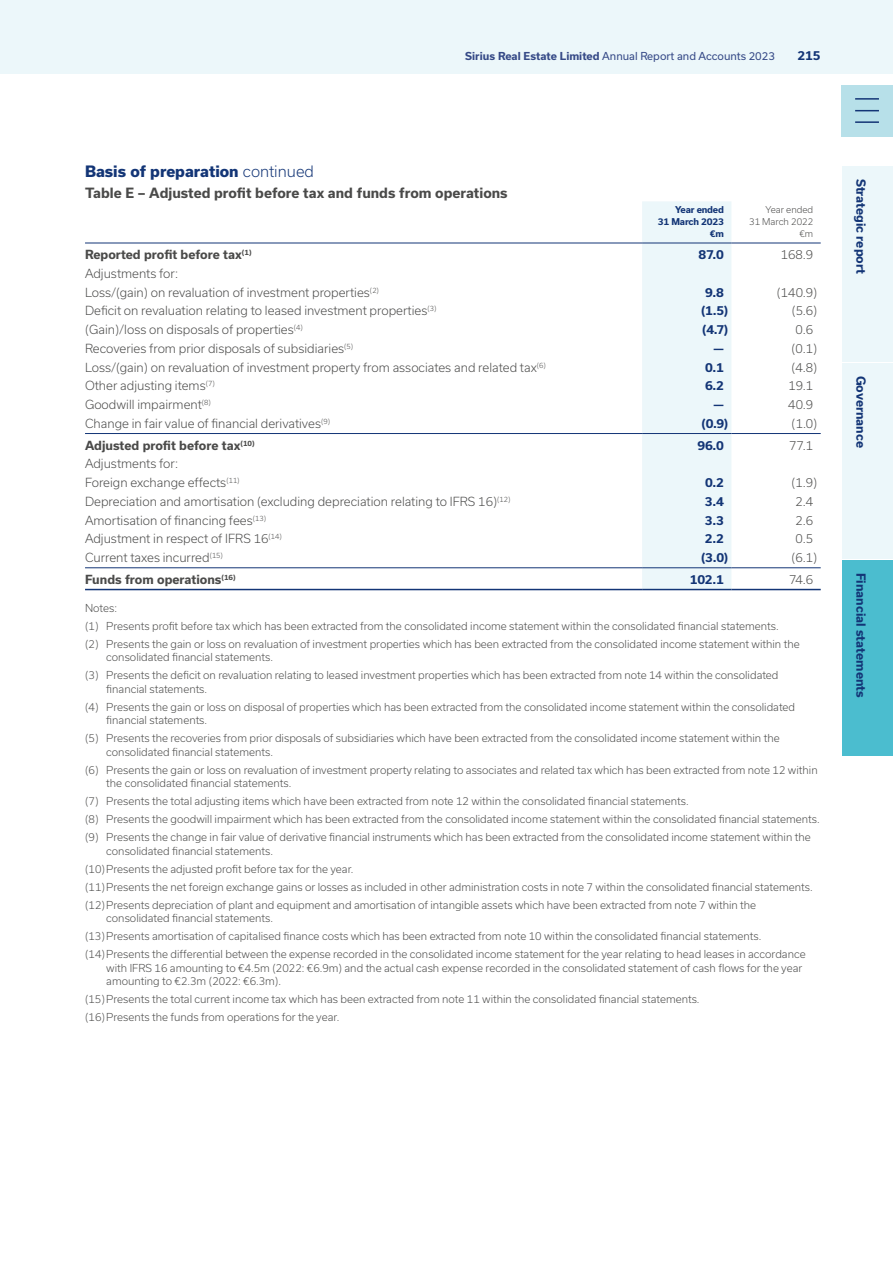
<style>
.page{position:relative;width:893px;height:1263px;background:#fff}
.page>*{position:absolute;margin:0;border:0;box-sizing:border-box;transform-origin:0 0}
.t1{font:800 15px "Usual";color:#133576}
.t2{font:700 13.5px "Usual";color:#4a4a49}
.t3{font:300 12px/18.8px "Usual";color:#4a4a49}
.t4{font:700 12px "Usual";color:#133576}
.t5{font:700 12px "Usual";color:#4a4a49}
.t6{font:300 10.5px/18px "Usual";color:#4a4a49}
.t7{font:10.5px "Usual";color:#364a87}
.t8{font:700 9px/12px "Usual";letter-spacing:-.02em;color:#133576;text-align:right}
.t9{font:300 9px/12px "Usual";color:#4a4a49;text-align:right}
.s1{font-weight:700}
.s2{font-weight:300}
</style>
<div class="page">
<div style="left:0;top:0;width:893px;height:74px;background:#ecf7fa"></div>
<div style="left:842px;top:166px;width:51px;height:195px;background:#ecf7fa"></div>
<div style="left:842px;top:363px;width:51px;height:195px;background:#ecf7fa"></div>
<div style="left:842px;top:560px;width:51px;height:196px;background:#4bbdcf"></div>
<div style="left:642px;top:201px;width:89px;height:388px;background:#ecf7fa"></div>
<hr style="left:731px;top:433px;width:90px;height:1px;background:#133576">
<hr style="left:642px;top:433px;width:89px;height:1px;background:#133576">
<hr style="left:85px;top:433px;width:557px;height:1px;background:#133576">
<hr style="left:731px;top:589px;width:90px;height:1px;background:#133576">
<hr style="left:642px;top:589px;width:89px;height:1px;background:#133576">
<hr style="left:85px;top:589px;width:557px;height:1px;background:#133576">
<hr style="left:85px;top:243px;width:557px;height:1px;background:#133576">
<hr style="left:642px;top:243px;width:89px;height:1px;background:#133576">
<hr style="left:731px;top:243px;width:90px;height:1px;background:#133576">
<hr style="left:85px;top:567px;width:557px;height:1px;background:#133576">
<hr style="left:642px;top:567px;width:89px;height:1px;background:#133576">
<hr style="left:731px;top:567px;width:90px;height:1px;background:#133576">
<div style="left:842px;top:85px;width:51px;height:51px;background:#b7e0e9"></div>
<hr style="left:855px;top:98px;width:24px;height:2px;background:#133576">
<svg style="left:855px;top:110px;width:24px;height:1px"></svg>
<hr style="left:855px;top:121px;width:24px;height:2px;background:#133576">
<p class="t7" style="left:465px;top:50px;width:311px"><span class="s1">Sirius Real Estate Limited</span> Annual Report and Accounts 2023</p>
<p class="t4" style="left:797px;top:48px;width:25px">215</p>
<h1 class="t1" style="left:85px;top:163px;width:230px">Basis of preparation <span class="s2">continued</span></h1>
<p class="t2" style="left:85px;top:185px;width:424px">Table E – Adjusted profit before tax and funds from operations</p>
<p class="t8" style="left:658px;top:204px;width:68px">Year ended<br>31 March 2023 €m</p>
<p class="t9" style="left:749px;top:204px;width:66px">Year ended<br>31 March 2022 €m</p>
<p class="t5" style="left:85px;top:248px;width:168px">Reported profit before tax<sup>(1)</sup></p>
<p class="t4" style="left:698px;top:248px;width:27px">87.0</p>
<p class="t3" style="left:781px;top:245px;width:34px">168.9</p>
<p class="t3" style="left:85px;top:264px;width:295px">Adjustments for:<br>Loss/(gain) on revaluation of investment properties<sup>(2)</sup></p>
<p class="t4" style="left:705px;top:285px;width:20px">9.8</p>
<p class="t3" style="left:777px;top:283px;width:42px">(140.9)</p>
<p class="t3" style="left:85px;top:301px;width:353px">Deficit on revaluation relating to leased investment properties<sup>(3)</sup></p>
<p class="t4" style="left:701px;top:304px;width:29px">(1.5)</p>
<p class="t3" style="left:792px;top:301px;width:27px">(5.6)</p>
<p class="t3" style="left:85px;top:320px;width:219px">(Gain)/loss on disposals of properties<sup>(4)</sup></p>
<p class="t4" style="left:702px;top:323px;width:28px">(4.7)</p>
<p class="t3" style="left:796px;top:320px;width:19px">0.6</p>
<p class="t3" style="left:85px;top:339px;width:270px">Recoveries from prior disposals of subsidiaries<sup>(5)</sup></p>
<p class="t4" style="left:713px;top:341px;width:12px">—</p>
<p class="t3" style="left:791px;top:339px;width:27px">(0.1)</p>
<p class="t3" style="left:85px;top:358px;width:462px">Loss/(gain) on revaluation of investment property from associates and related tax<sup>(6)</sup></p>
<p class="t4" style="left:705px;top:360px;width:20px">0.1</p>
<p class="t3" style="left:791px;top:358px;width:27px">(4.8)</p>
<p class="t3" style="left:85px;top:376px;width:131px">Other adjusting items<sup>(7)</sup></p>
<p class="t4" style="left:705px;top:379px;width:20px">6.2</p>
<p class="t3" style="left:788px;top:376px;width:26px">19.1</p>
<p class="t3" style="left:85px;top:395px;width:127px">Goodwill impairment<sup>(8)</sup></p>
<p class="t4" style="left:713px;top:398px;width:12px">—</p>
<p class="t3" style="left:788px;top:395px;width:26px">40.9</p>
<p class="t3" style="left:85px;top:414px;width:247px">Change in fair value of financial derivatives<sup>(9)</sup></p>
<p class="t4" style="left:702px;top:416px;width:28px">(0.9)</p>
<p class="t3" style="left:792px;top:414px;width:27px">(1.0)</p>
<p class="t5" style="left:85px;top:438px;width:171px">Adjusted profit before tax<sup>(10)</sup></p>
<p class="t4" style="left:697px;top:438px;width:28px">96.0</p>
<p class="t3" style="left:789px;top:436px;width:26px">77.1</p>
<p class="t3" style="left:85px;top:454px;width:156px">Adjustments for:<br>Foreign exchange effects<sup>(11)</sup></p>
<p class="t4" style="left:705px;top:476px;width:20px">0.2</p>
<p class="t3" style="left:791px;top:473px;width:27px">(1.9)</p>
<p class="t3" style="left:85px;top:492px;width:427px">Depreciation and amortisation (excluding depreciation relating to IFRS 16)<sup>(12)</sup></p>
<p class="t4" style="left:705px;top:494px;width:20px">3.4</p>
<p class="t3" style="left:795px;top:492px;width:19px">2.4</p>
<p class="t3" style="left:85px;top:511px;width:183px">Amortisation of financing fees<sup>(13)</sup></p>
<p class="t4" style="left:705px;top:513px;width:20px">3.3</p>
<p class="t3" style="left:795px;top:511px;width:19px">2.6</p>
<p class="t3" style="left:85px;top:529px;width:198px">Adjustment in respect of IFRS 16<sup>(14)</sup></p>
<p class="t4" style="left:705px;top:532px;width:20px">2.2</p>
<p class="t3" style="left:796px;top:529px;width:19px">0.5</p>
<p class="t3" style="left:85px;top:548px;width:139px">Current taxes incurred<sup>(15)</sup></p>
<p class="t4" style="left:701px;top:551px;width:29px">(3.0)</p>
<p class="t3" style="left:791px;top:548px;width:27px">(6.1)</p>
<p class="t5" style="left:85px;top:572px;width:152px">Funds from operations<sup>(16)</sup></p>
<p class="t4" style="left:690px;top:572px;width:36px">102.1</p>
<p class="t3" style="left:789px;top:570px;width:26px">74.6</p>
<p class="t6" style="left:85px;top:599px;width:716px">Notes:<br>(1) Presents profit before tax which has been extracted from the consolidated income statement within the consolidated financial statements.<br>(2) Presents the gain or loss on revaluation of investment properties which has been extracted from the consolidated income statement within the</p>
<p class="t6" style="left:85px;top:648px;width:695px;text-indent:21px">consolidated financial statements.<br>(3) Presents the deficit on revaluation relating to leased investment properties which has been extracted from note 14 within the consolidated</p>
<p class="t6" style="left:85px;top:680px;width:712px;text-indent:21px">financial statements.<br>(4) Presents the gain or loss on disposal of properties which has been extracted from the consolidated income statement within the consolidated</p>
<p class="t6" style="left:85px;top:711px;width:696px;text-indent:21px">financial statements.<br>(5) Presents the recoveries from prior disposals of subsidiaries which have been extracted from the consolidated income statement within the</p>
<p class="t6" style="left:85px;top:743px;width:734px;text-indent:21px">consolidated financial statements.<br>(6) Presents the gain or loss on revaluation of investment property relating to associates and related tax which has been extracted from note 12 within</p>
<p class="t6" style="left:85px;top:774px;width:736px;text-indent:21px">the consolidated financial statements.<br>(7) Presents the total adjusting items which have been extracted from note 12 within the consolidated financial statements.<br>(8) Presents the goodwill impairment which has been extracted from the consolidated income statement within the consolidated financial statements. (9) Presents the change in fair value of derivative financial instruments which has been extracted from the consolidated income statement within the</p>
<p class="t6" style="left:85px;top:842px;width:729px;text-indent:21px">consolidated financial statements.<br>(10)Presents the adjusted profit before tax for the year.<br>(11)Presents the net foreign exchange gains or losses as included in other administration costs in note 7 within the consolidated financial statements. (12)Presents depreciation of plant and equipment and amortisation of intangible assets which have been extracted from note 7 within the</p>
<p class="t6" style="left:85px;top:909px;width:722px;text-indent:21px">consolidated financial statements.<br>(13)Presents amortisation of capitalised finance costs which has been extracted from note 10 within the consolidated financial statements. (14)Presents the differential between the expense recorded in the consolidated income statement for the year relating to head leases in accordance</p>
<p class="t6" style="left:106px;top:961px;width:697px;line-height:13.5px">with IFRS 16 amounting to €4.5m (2022: €6.9m) and the actual cash expense recorded in the consolidated statement of cash flows for the year amounting to €2.3m (2022: €6.3m).</p>
<p class="t6" style="left:85px;top:990px;width:616px">(15)Presents the total current income tax which has been extracted from note 11 within the consolidated financial statements. (16)Presents the funds from operations for the year.</p>
<p class="t4" style="left:868px;top:179px;width:97px;rotate:90deg">Strategic report</p>
<p class="t4" style="left:868px;top:376px;width:73px;rotate:90deg">Governance</p>
<p class="t4" style="left:868px;top:573px;width:126px;rotate:90deg">Financial statements</p>
</div>
